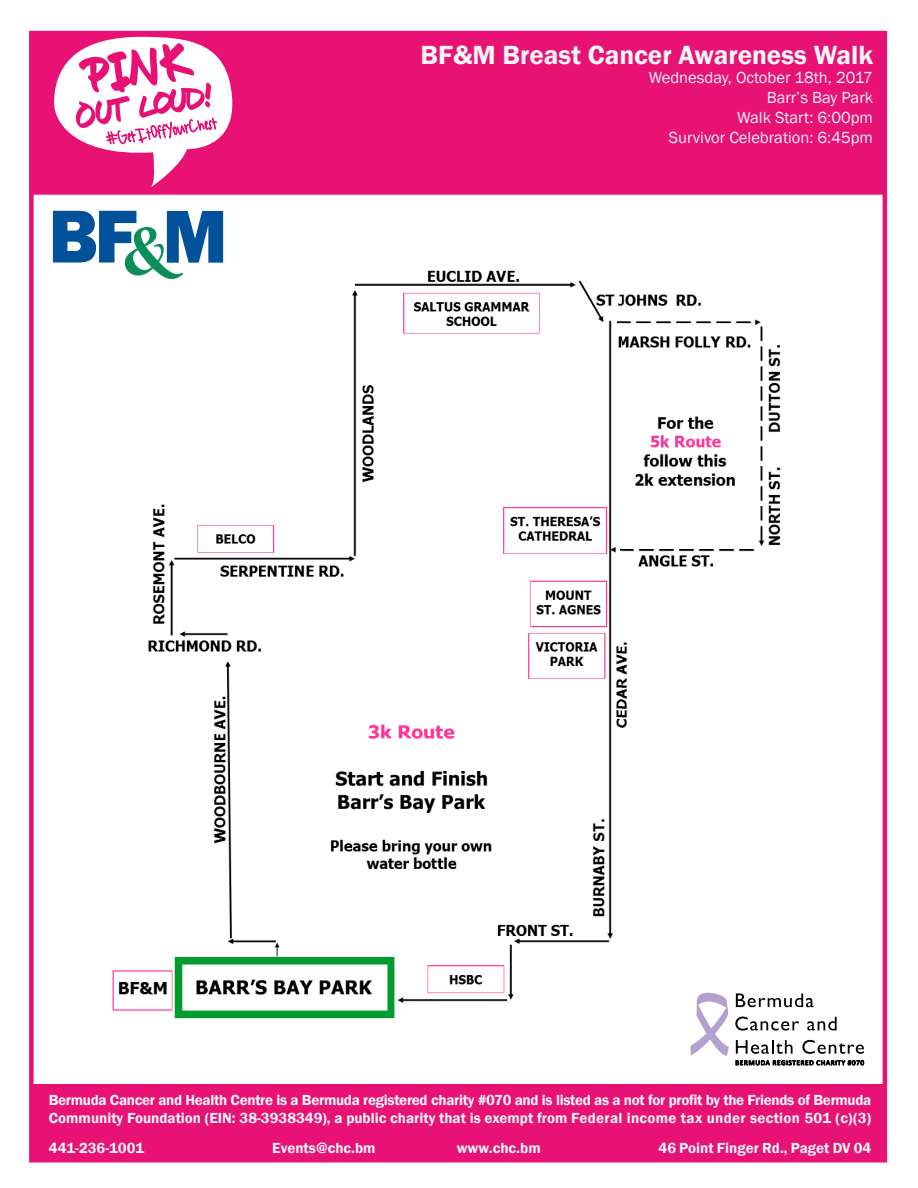
<style>
.page{position:relative;width:918px;height:1188px;background:#fff}
.page>*{position:absolute;margin:0;border:0;box-sizing:border-box;transform-origin:0 0}
.t1{font:600 27px "Franklin Gothic";color:#f4f5f6}
.t2{font:16.5px "Franklin Gothic";color:#f4f5f6}
.t3{font:600 15px/18px "Franklin Gothic";letter-spacing:-.02em;color:#f4f5f6}
.t4{font:600 15px "Franklin Gothic";color:#f4f5f6}
</style>
<div class="page">
<div style="left:29px;top:31px;width:854px;height:164px;background:#e81174;border:2px solid #e90c8d"></div>
<div style="left:31px;top:1084px;width:852px;height:78px;background:#e81174"></div>
<img style="left:112px;top:238px;width:701px;height:781px">
<div style="left:29px;top:31px;width:858px;height:1131px;border:4px solid #e81174"></div>
<svg style="left:53px;top:211px;width:170px;height:68px"></svg>
<svg style="left:736px;top:993px;width:78px;height:14px"></svg>
<svg style="left:735px;top:1017px;width:64px;height:14px"></svg>
<svg style="left:807px;top:1017px;width:30px;height:14px"></svg>
<svg style="left:691px;top:989px;width:38px;height:67px"></svg>
<svg style="left:736px;top:1040px;width:128px;height:26px"></svg>
<svg style="left:54px;top:36px;width:179px;height:151px"></svg>
<p class="t1" style="left:421px;top:38px;width:454px">BF&amp;M Breast Cancer Awareness Walk</p>
<p class="t2" style="left:649px;top:68px;width:226px">Wednesday, October 18th, 2017</p>
<p class="t2" style="left:767px;top:87px;width:108px">Barr’s Bay Park</p>
<p class="t2" style="left:737px;top:107px;width:137px">Walk Start: 6:00pm</p>
<p class="t2" style="left:669px;top:127px;width:206px">Survivor Celebration: 6:45pm</p>
<p class="t3" style="left:49px;top:1091px;width:824px">Bermuda Cancer and Health Centre is a Bermuda registered charity #070 and is listed as a not for profit by the Friends of Bermuda<br>Community Foundation (EIN: 38-3938349), a public charity that is exempt from Federal income tax under section 501 (c)(3)</p>
<p class="t4" style="left:49px;top:1139px;width:97px">441-236-1001</p>
<p class="t4" style="left:272px;top:1139px;width:105px">Events@chc.bm</p>
<p class="t4" style="left:457px;top:1139px;width:85px">www.chc.bm</p>
<p class="t4" style="left:659px;top:1139px;width:214px">46 Point Finger Rd., Paget DV 04</p>
</div>
